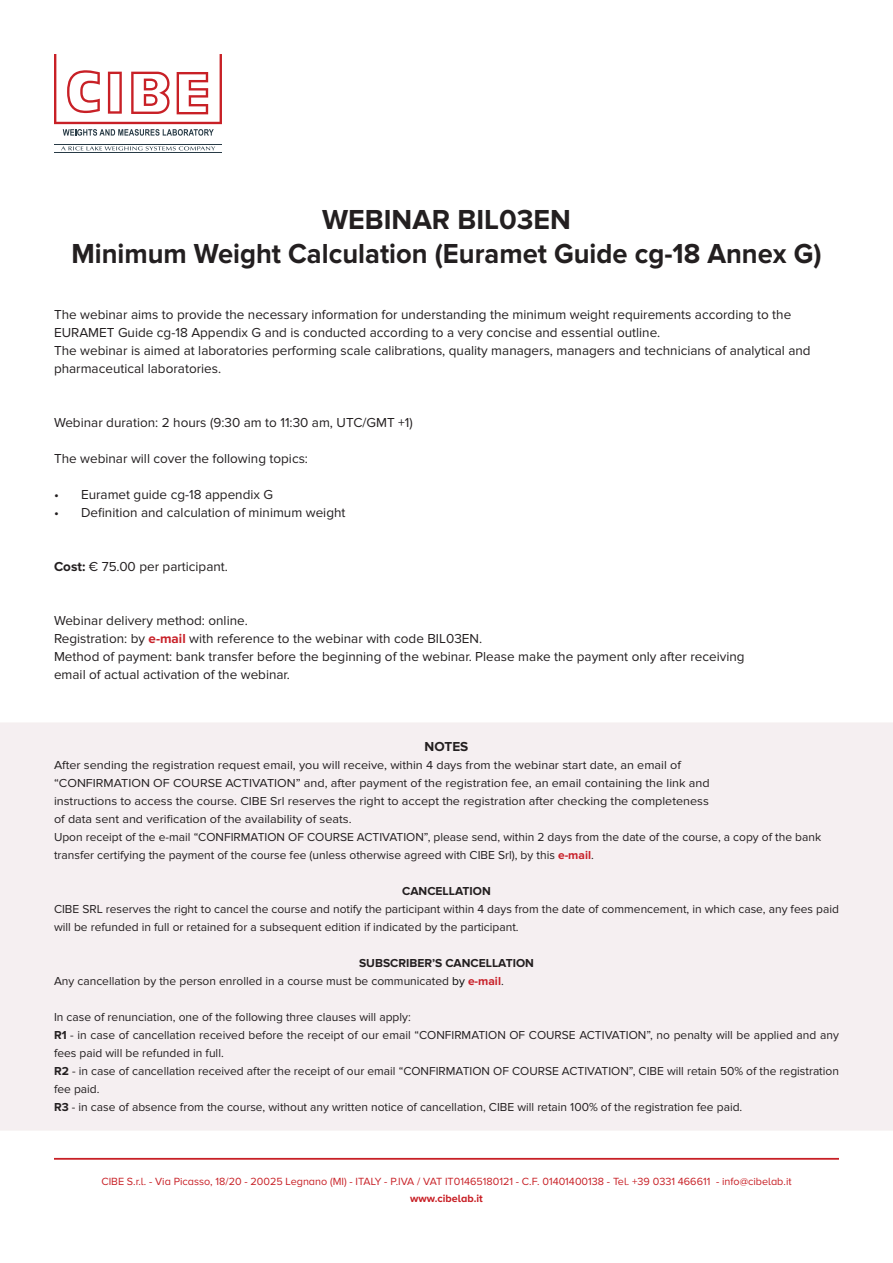
<style>
.page{position:relative;width:893px;height:1263px;background:#fff}
.page>*{position:absolute;margin:0;border:0;box-sizing:border-box;transform-origin:0 0}
.t1{font:700 28.5px "Proxima Nova";color:#231f20;scale:.96 1}
.t2{font:700 28.5px "Proxima Nova";color:#231f20}
.t3{font:13.5px/18px "Proxima Nova";color:#231f20}
.t4{font:700 13.5px "Proxima Nova";color:#231f20}
.t5{font:12px/18px "Proxima Nova";color:#231f20}
.t6{font:12px "Proxima Nova";color:#231f20;scale:1.05 1}
.t7{font:700 12px "Proxima Nova";color:#231f20}
.t8{font:10.8px "Proxima Nova A";color:#c82026}
.t9{font:700 10.8px "Proxima Nova A";color:#c82026}
.s1{font-weight:700}
.s2{font-weight:700;color:#c82028}
.s3{font-weight:700;color:#c82029}
.s4{color:#040503}
</style>
<div class="page">
<hr style="left:54px;top:1158px;width:785px;height:2px;background:#c82026">
<svg style="left:61px;top:146px;width:154px;height:4px"></svg>
<hr style="left:54px;top:144px;width:168px;height:1px;background:#283b46">
<hr style="left:54px;top:152px;width:168px;height:1px;background:#283b46">
<svg style="left:54px;top:54px;width:168px;height:82px"></svg>
<div style="left:0;top:723px;width:893px;height:407px;background:#f5eff1"></div>
<p class="t2" style="left:322px;top:203px;width:250px">WEBINAR BIL03EN</p>
<p class="t1" style="left:71px;top:237px;width:783px">Minimum Weight Calculation (Euramet Guide cg-18 Annex G)</p>
<p class="t3" style="left:54px;top:305px;width:758px">The webinar aims to provide the necessary information for understanding the minimum weight requirements according to the EURAMET Guide cg-18 Appendix G and is conducted according to a very concise and essential outline.<br>The webinar is aimed at laboratories performing scale calibrations, quality managers, managers and technicians of analytical and pharmaceutical laboratories.</p>
<p class="t3" style="left:54px;top:413px;width:360px">Webinar duration: 2 hours (9:30 am to 11:30 am, UTC/GMT +1)</p>
<p class="t3" style="left:54px;top:449px;width:256px">The webinar will cover the following topics:</p>
<p class="t3" style="left:54px;top:485px;width:221px">• Euramet guide cg-18 appendix G</p>
<p class="t3" style="left:54px;top:503px;width:293px">• Definition and calculation of minimum weight</p>
<p class="t3" style="left:54px;top:557px;width:175px"><span class="s1">Cost:</span> € 75.00 per participant.</p>
<p class="t3" style="left:54px;top:611px;width:195px">Webinar delivery method: online.</p>
<p class="t3" style="left:54px;top:629px;width:430px">Registration: by <span class="s2">e-mail</span> with reference to the webinar with code BIL03EN.</p>
<p class="t3" style="left:54px;top:647px;width:692px">Method of payment: bank transfer before the beginning of the webinar. Please make the payment only after receiving</p>
<p class="t3" style="left:54px;top:665px;width:238px">email of actual activation of the webinar.</p>
<p class="t4" style="left:425px;top:738px;width:45px">NOTES</p>
<p class="t6" style="left:54px;top:758px;width:598px">After sending the registration request email, you will receive, within 4 days from the webinar start date, an email of</p>
<p class="t6" style="left:54px;top:776px;width:626px">“CONFIRMATION OF COURSE ACTIVATION” and, after payment of the registration fee, an email containing the link and</p>
<p class="t6" style="left:54px;top:794px;width:625px">instructions to access the course. CIBE Srl reserves the right to accept the registration after checking the completeness</p>
<p class="t6" style="left:54px;top:812px;width:285px">of data sent and verification of the availability of seats.</p>
<p class="t5" style="left:54px;top:828px;width:769px">Upon receipt of the e-mail “CONFIRMATION OF COURSE ACTIVATION”, please send, within 2 days from the date of the course, a copy of the bank transfer certifying the payment of the course fee (unless otherwise agreed with CIBE Srl), by this <span class="s3">e-mail</span>.</p>
<p class="t7" style="left:402px;top:884px;width:90px">CANCELLATION</p>
<p class="t5" style="left:54px;top:900px;width:786px">CIBE SRL reserves the right to cancel the course and notify the participant within 4 days from the date of commencement, in which case, any fees paid will be refunded in full or retained for a subsequent edition if indicated by the participant.</p>
<p class="t7" style="left:359px;top:956px;width:176px">SUBSCRIBER’S CANCELLATION</p>
<p class="t5" style="left:54px;top:972px;width:451px">Any cancellation by the person enrolled in a course must be communicated <span class="s4">by</span> <span class="s3">e-mail</span>.</p>
<p class="t5" style="left:54px;top:1008px;width:358px">In case of renunciation, one of the following three clauses will apply:</p>
<p class="t5" style="left:54px;top:1026px;width:786px"><span class="s1">R1</span> - in case of cancellation received before the receipt of our email “CONFIRMATION OF COURSE ACTIVATION”, no penalty will be applied and any fees paid will be refunded in full.</p>
<p class="t5" style="left:54px;top:1062px;width:786px"><span class="s1">R2</span> - in case of cancellation received after the receipt of our email “CONFIRMATION OF COURSE ACTIVATION”, CIBE will retain 50% of the registration fee paid.</p>
<p class="t5" style="left:54px;top:1098px;width:690px"><span class="s1">R3</span> - in case of absence from the course, without any written notice of cancellation, CIBE will retain 100% of the registration fee paid.</p>
<p class="t8" style="left:101px;top:1175px;width:692px">CIBE S.r.l. - Via Picasso, 18/20 - 20025 Legnano (MI) - ITALY - P.IVA / VAT IT01465180121 - C.F. 01401400138 - Tel. +39 0331 466611 - info@cibelab.it</p>
<p class="t9" style="left:410px;top:1190px;width:74px">www.cibelab.it</p>
</div>
